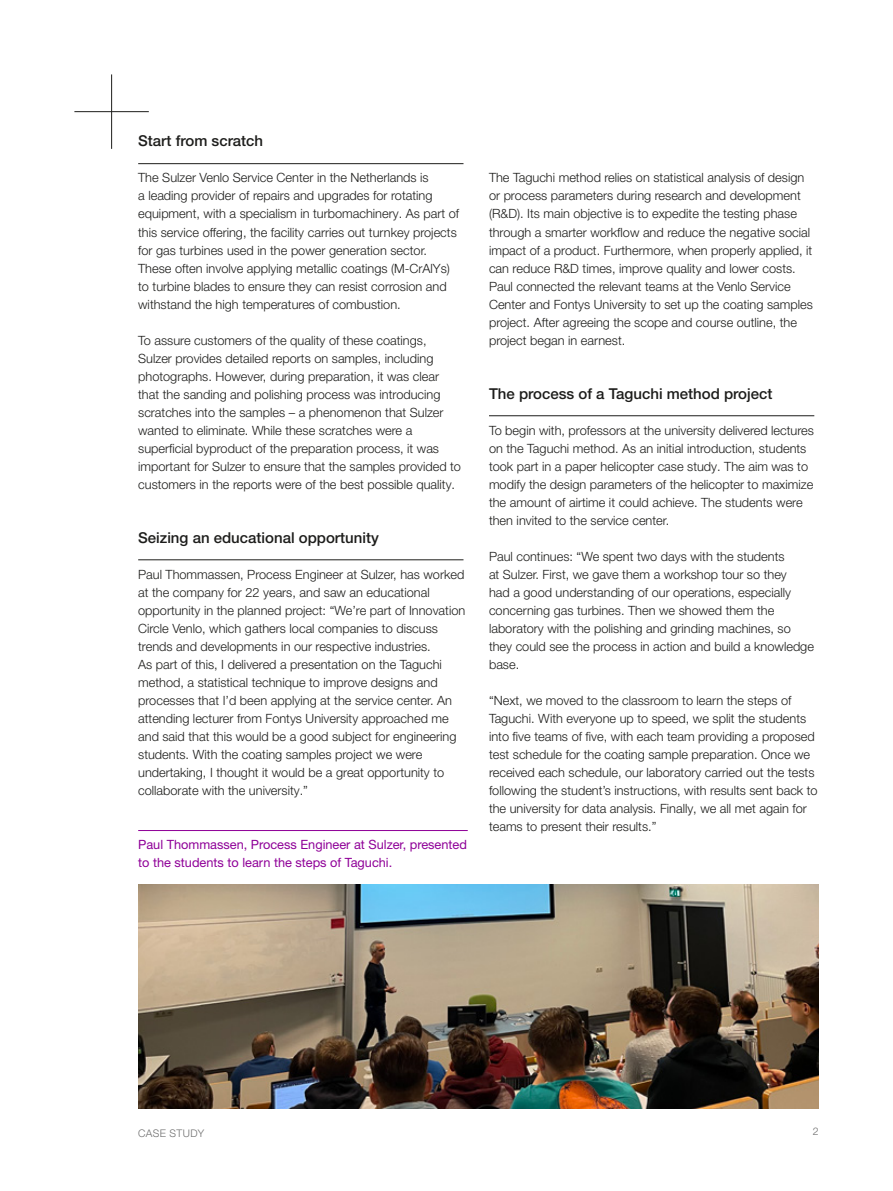
<style>
.page{position:relative;width:893px;height:1191px;background:#fff}
.page>*{position:absolute;margin:0;border:0;box-sizing:border-box;transform-origin:0 0}
.t1{font:500 15px "Helvetica Neue LT Pro";color:#1d1d1b}
.t2{font:300 12.75px/18px "Helvetica Neue LT Pro";color:#1d1d1b}
.t3{font:12.75px/18px "Helvetica Neue LT Pro";color:#8f0098}
.t4{font:300 10.5px "Helvetica Neue LT Pro";letter-spacing:.035em;color:#6e6e6e}
</style>
<div class="page">
<hr style="left:138px;top:163px;width:325px;height:1px;background:#1d1d1b">
<hr style="left:138px;top:559px;width:325px;height:1px;background:#1d1d1b">
<hr style="left:489px;top:415px;width:325px;height:1px;background:#1d1d1b">
<img style="left:138px;top:884px;width:681px;height:225px">
<hr style="left:138px;top:830px;width:330px;height:1px;background:#8f0098">
<hr style="left:74px;top:111px;width:75px;height:1px;background:#1d1d1b">
<hr style="left:111px;top:74px;width:1px;height:75px;background:#1d1d1b">
<p class="t1" style="left:138px;top:132px;width:127px">Start from scratch</p>
<p class="t2" style="left:138px;top:169px;width:322px">The Sulzer Venlo Service Center in the Netherlands is<br>a leading provider of repairs and upgrades for rotating equipment, with a specialism in turbomachinery. As part of this service offering, the facility carries out turnkey projects for gas turbines used in the power generation sector.<br>These often involve applying metallic coatings (M-CrAlYs) to turbine blades to ensure they can resist corrosion and withstand the high temperatures of combustion.</p>
<p class="t2" style="left:138px;top:331px;width:324px">To assure customers of the quality of these coatings, Sulzer provides detailed reports on samples, including photographs. However, during preparation, it was clear that the sanding and polishing process was introducing scratches into the samples – a phenomenon that Sulzer wanted to eliminate. While these scratches were a superficial byproduct of the preparation process, it was important for Sulzer to ensure that the samples provided to customers in the reports were of the best possible quality.</p>
<p class="t1" style="left:138px;top:528px;width:242px">Seizing an educational opportunity</p>
<p class="t2" style="left:138px;top:565px;width:329px">Paul Thommassen, Process Engineer at Sulzer, has worked at the company for 22 years, and saw an educational opportunity in the planned project: “We’re part of Innovation Circle Venlo, which gathers local companies to discuss trends and developments in our respective industries.<br>As part of this, I delivered a presentation on the Taguchi method, a statistical technique to improve designs and processes that I’d been applying at the service center. An attending lecturer from Fontys University approached me and said that this would be a good subject for engineering students. With the coating samples project we were undertaking, I thought it would be a great opportunity to collaborate with the university.”</p>
<p class="t3" style="left:138px;top:835px;width:330px">Paul Thommassen, Process Engineer at Sulzer, presented to the students to learn the steps of Taguchi.</p>
<p class="t2" style="left:489px;top:169px;width:325px">The Taguchi method relies on statistical analysis of design or process parameters during research and development (R&amp;D). Its main objective is to expedite the testing phase through a smarter workflow and reduce the negative social impact of a product. Furthermore, when properly applied, it can reduce R&amp;D times, improve quality and lower costs.<br>Paul connected the relevant teams at the Venlo Service Center and Fontys University to set up the coating samples project. After agreeing the scope and course outline, the project began in earnest.</p>
<p class="t1" style="left:489px;top:384px;width:285px">The process of a Taguchi method project</p>
<p class="t2" style="left:489px;top:421px;width:326px">To begin with, professors at the university delivered lectures on the Taguchi method. As an initial introduction, students took part in a paper helicopter case study. The aim was to modify the design parameters of the helicopter to maximize the amount of airtime it could achieve. The students were then invited to the service center.</p>
<p class="t2" style="left:489px;top:547px;width:326px">Paul continues: “We spent two days with the students<br>at Sulzer. First, we gave them a workshop tour so they<br>had a good understanding of our operations, especially concerning gas turbines. Then we showed them the laboratory with the polishing and grinding machines, so they could see the process in action and build a knowledge base.</p>
<p class="t2" style="left:489px;top:691px;width:330px">“Next, we moved to the classroom to learn the steps of Taguchi. With everyone up to speed, we split the students into five teams of five, with each team providing a proposed test schedule for the coating sample preparation. Once we received each schedule, our laboratory carried out the tests following the student’s instructions, with results sent back to the university for data analysis. Finally, we all met again for teams to present their results.”</p>
<p class="t4" style="left:138px;top:1126px;width:67px">CASE STUDY</p>
<p class="t4" style="left:813px;top:1124px;width:7px">2</p>
</div>
